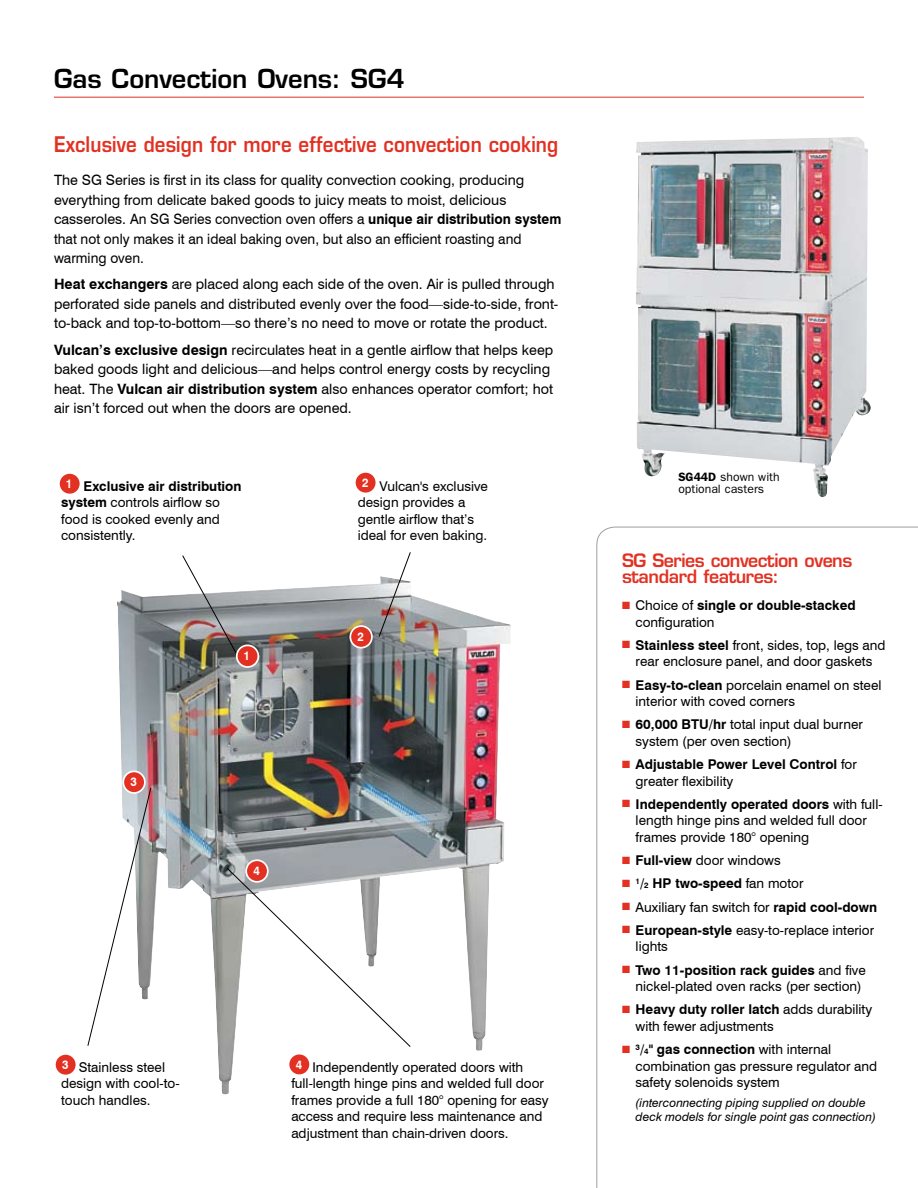
<style>
.page{position:relative;width:918px;height:1188px;background:#fff}
.page>*{position:absolute;margin:0;border:0;box-sizing:border-box;transform-origin:0 0}
.t1{font:600 25.5px "Eurostile";color:#000}
.t2{font:600 21px "Eurostile";letter-spacing:.01em;color:#e23122;scale:.89 1}
.t3{font:600 18px/16.5px "Eurostile";letter-spacing:-.025em;color:#e23122}
.t4{font:14.25px/19.5px "Swiss 721 BT";color:#000}
.t5{font:13.5px/16.5px "Swiss 721 BT";color:#000}
.t6{font:700 13.5px/16.5px "Swiss 721 BT";color:#000}
.t7{font:700 12.3px "Swiss 721 BT";color:#fff;scale:.92 1}
.t8{font:12.15px/12.1px "Franklin Gothic";color:#000}
.t9{font:italic 12px/13.5px "Swiss 721 BT";color:#000}
.s1{font-weight:700}
.s2{font-weight:600}
.s3{color:#e23122}
.s4{font-weight:400}
.s5{font-size:7.8px}
.s6{font-weight:700;font-size:7.8px}
</style>
<div class="page">
<svg style="left:596px;top:527px;width:322px;height:661px"></svg>
<hr style="left:54px;top:97px;width:810px;height:1px;background:#e23122">
<img style="left:117px;top:584px;width:394px;height:511px">
<img style="left:181px;top:555px;width:57px;height:101px">
<svg style="left:378px;top:552px;width:34px;height:86px"></svg>
<svg style="left:87px;top:787px;width:65px;height:260px"></svg>
<svg style="left:226px;top:867px;width:186px;height:181px"></svg>
<div style="left:237px;top:645px;width:21px;height:22px;background:#e23122;border-radius:50%"></div>
<div style="left:236px;top:645px;width:23px;height:23px;border:2px solid #fff;border-radius:50%"></div>
<div style="left:350px;top:626px;width:22px;height:22px;background:#e23122;border-radius:50%"></div>
<div style="left:349px;top:625px;width:24px;height:24px;border:2px solid #fff;border-radius:50%"></div>
<div style="left:123px;top:771px;width:22px;height:22px;background:#e23122;border-radius:50%"></div>
<div style="left:122px;top:771px;width:24px;height:23px;border:2px solid #fff;border-radius:50%"></div>
<div style="left:246px;top:860px;width:22px;height:22px;background:#e23122;border-radius:50%"></div>
<div style="left:245px;top:859px;width:24px;height:24px;border:2px solid #fff;border-radius:50%"></div>
<div style="left:59px;top:473px;width:21px;height:22px;background:#e23122;border-radius:50%"></div>
<div style="left:58px;top:472px;width:23px;height:23px;border:2px solid #fff;border-radius:50%"></div>
<div style="left:355px;top:472px;width:21px;height:21px;background:#e23122;border-radius:50%"></div>
<div style="left:354px;top:471px;width:23px;height:23px;border:2px solid #fff;border-radius:50%"></div>
<div style="left:55px;top:1054px;width:21px;height:21px;background:#e23122;border-radius:50%"></div>
<div style="left:54px;top:1053px;width:23px;height:23px;border:2px solid #fff;border-radius:50%"></div>
<div style="left:289px;top:1054px;width:21px;height:21px;background:#e23122;border-radius:50%"></div>
<div style="left:288px;top:1053px;width:23px;height:23px;border:2px solid #fff;border-radius:50%"></div>
<img style="left:636px;top:137px;width:235px;height:360px">
<h1 class="t1" style="left:54px;top:63px;width:352px">Gas Convection Ovens: SG4</h1>
<h2 class="t2" style="left:54px;top:131px;width:568px">Exclusive design for more effective convection cooking</h2>
<p class="t4" style="left:54px;top:170px;width:509px">The SG Series is first in its class for quality convection cooking, producing everything from delicate baked goods to juicy meats to moist, delicious casseroles. An SG Series convection oven offers a <span class="s1">unique air distribution system </span>that not only makes it an ideal baking oven, but also an efficient roasting and warming oven.</p>
<p class="t4" style="left:54px;top:274px;width:506px"><span class="s1">Heat exchangers</span> are placed along each side of the oven. Air is pulled through perforated side panels and distributed evenly over the food—side-to-side, front&shy;to-back and top-to-bottom—so there’s no need to move or rotate the product.</p>
<p class="t4" style="left:54px;top:340px;width:501px"><span class="s1">Vulcan’s exclusive design</span> recirculates heat in a gentle airflow that helps keep baked goods light and delicious—and helps control energy costs by recycling heat. The <span class="s1">Vulcan air distribution system</span> also enhances operator comfort; hot air isn’t forced out when the doors are opened.</p>
<p class="t7" style="left:66px;top:476px;width:9px">1</p>
<p class="t7" style="left:362px;top:475px;width:9px">2</p>
<p class="t5" style="left:61px;top:477px;width:182px;text-indent:22px"><span class="s1">Exclusive air distribution system</span> controls airflow so food is cooked evenly and consistently.</p>
<p class="t5" style="left:358px;top:477px;width:132px;text-indent:22px">Vulcan's exclusive design provides a gentle airflow that’s ideal for even baking.</p>
<p class="t7" style="left:131px;top:774px;width:9px">3</p>
<p class="t7" style="left:244px;top:648px;width:9px">1</p>
<p class="t7" style="left:253px;top:863px;width:9px">4</p>
<p class="t7" style="left:358px;top:629px;width:9px">2</p>
<p class="t7" style="left:62px;top:1057px;width:9px">3</p>
<p class="t7" style="left:296px;top:1057px;width:9px">4</p>
<p class="t5" style="left:61px;top:1058px;width:120px;text-indent:18px">Stainless steel design with cool-to&shy;touch handles.</p>
<p class="t5" style="left:291px;top:1058px;width:259px;text-indent:21px">Independently operated doors with full-length hinge pins and welded full door frames provide a full 180° opening for easy access and require less maintenance and adjustment than chain-driven doors.</p>
<p class="t8" style="left:678px;top:470px;width:103px"><span class="s2">SG44D</span> shown with optional casters</p>
<h3 class="t3" style="left:622px;top:552px;width:232px">SG Series convection ovens standard features:</h3>
<p class="t6" style="left:636px;top:597px;width:222px;text-indent:-14px"><span class="s3">■</span> <span class="s4">Choice of</span> single or double-stacked <span class="s4">configuration</span></p>
<p class="t5" style="left:622px;top:637px;width:265px;text-align:center"><span class="s3">■</span> <span class="s1">Stainless steel</span> front, sides, top, legs and rear enclosure panel, and door gaskets</p>
<p class="t5" style="left:636px;top:676px;width:247px;text-indent:-14px"><span class="s3">■</span> <span class="s1">Easy-to-clean</span> porcelain enamel on steel interior with coved corners</p>
<p class="t5" style="left:636px;top:716px;width:229px;text-indent:-14px"><span class="s3">■</span> <span class="s1">60,000 BTU/hr</span> total input dual burner system (per oven section)</p>
<p class="t6" style="left:636px;top:756px;width:223px;text-indent:-14px"><span class="s3">■</span> Adjustable Power Level Control <span class="s4">for greater flexibility</span></p>
<p class="t5" style="left:636px;top:796px;width:248px;text-indent:-14px"><span class="s3">■</span> <span class="s1">Independently operated doors</span> with full&shy;length hinge pins and welded full door frames provide 180° opening</p>
<p class="t5" style="left:622px;top:852px;width:160px"><span class="s3">■</span> <span class="s1">Full-view</span> door windows</p>
<p class="t6" style="left:622px;top:875px;width:183px"><span class="s3">■</span> <sup>1</sup>/<span class="s5">2</span> HP two-speed <span class="s4">fan motor</span></p>
<p class="t5" style="left:622px;top:898px;width:257px"><span class="s3">■</span> Auxiliary fan switch for <span class="s1">rapid cool-down</span></p>
<p class="t5" style="left:636px;top:922px;width:240px;text-indent:-14px"><span class="s3">■</span> <span class="s1">European-style</span> easy-to-replace interior lights</p>
<p class="t5" style="left:622px;top:961px;width:245px;text-align:right"><span class="s3">■</span> <span class="s1">Two 11-position rack guides</span> and five nickel-plated oven racks (per section)</p>
<p class="t5" style="left:636px;top:1001px;width:238px;text-indent:-14px"><span class="s3">■</span> <span class="s1">Heavy duty roller latch</span> adds durability with fewer adjustments</p>
<p class="t5" style="left:636px;top:1041px;width:243px;text-indent:-14px"><span class="s3">■</span> <sup>3</sup><span class="s1">/</span><span class="s6">4</span><span class="s1">" gas connection</span> with internal combination gas pressure regulator and safety solenoids system</p>
<p class="t9" style="left:636px;top:1096px;width:242px">(interconnecting piping supplied on double deck models for single point gas connection)</p>
</div>
